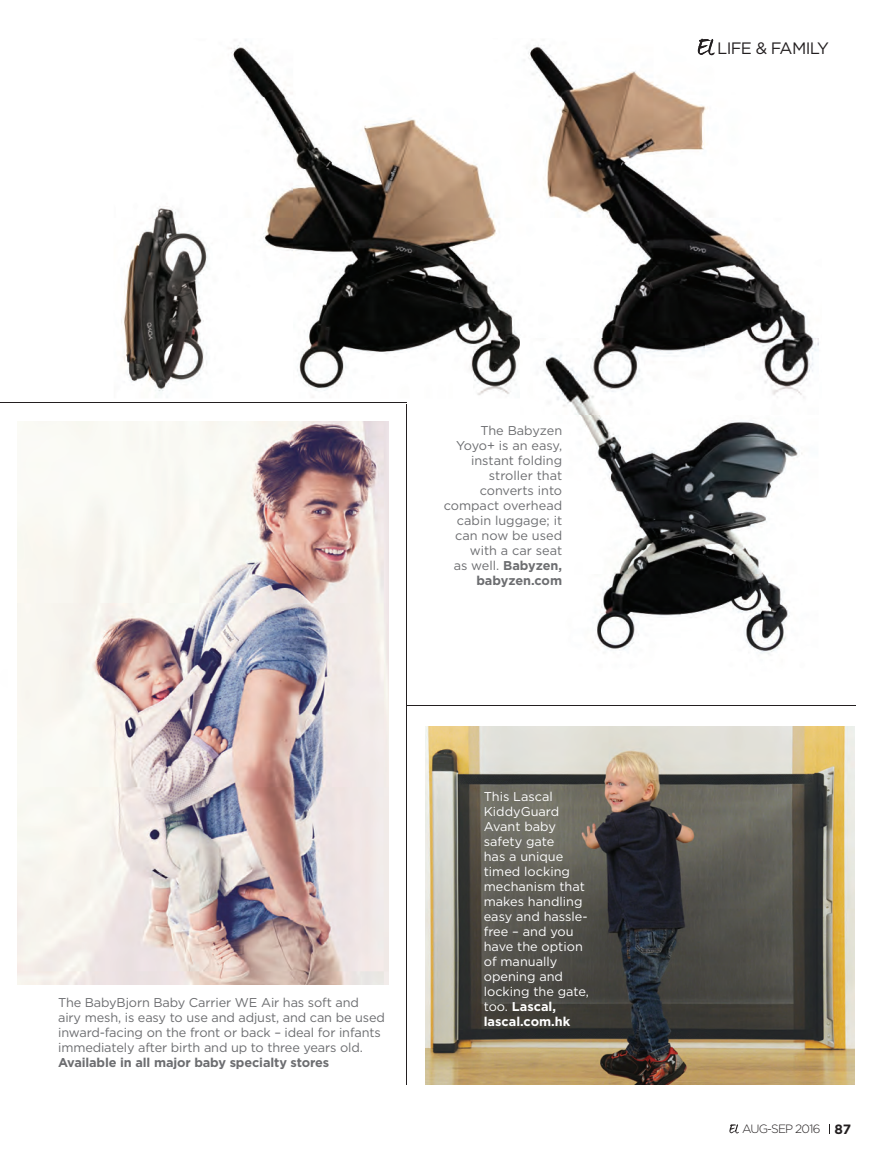
<style>
.page{position:relative;width:893px;height:1170px;background:#fff}
.page>*{position:absolute;margin:0;border:0;box-sizing:border-box;transform-origin:0 0}
.t1{font:16.5px "Gotham";letter-spacing:-.04em;color:#231f20}
.t2{font:12.75px/15px "Gotham";letter-spacing:-.01em;color:#6c6d70;text-align:right}
.t3{font:12.75px/15px "Gotham";color:#fff}
.t4{font:700 12.75px "Gotham";letter-spacing:-.01em;color:#6c6d70}
.t5{font:300 12px "Gotham";letter-spacing:-.075em;color:#231f20}
.s1{color:#6d6e71}
.s2{font-weight:700}
.s3{font-weight:700;color:#6d6e71}
.s4{font-weight:700;font-size:13.5px}
</style>
<div class="page">
<svg style="left:729px;top:1124px;width:10px;height:9px"></svg>
<img style="left:426px;top:726px;width:428px;height:358px">
<img style="left:17px;top:421px;width:372px;height:563px">
<img style="left:121px;top:38px;width:698px;height:360px">
<img style="left:719px;top:42px;width:100px;height:12px">
<img style="left:698px;top:39px;width:17px;height:16px">
<hr style="left:0;top:402px;width:407px;height:1px;background:#231f20">
<hr style="left:406px;top:705px;width:450px;height:1px;background:#231f20">
<hr style="left:406px;top:404px;width:1px;height:680px;background:#231f20">
<img style="left:521px;top:339px;width:297px;height:315px">
<img style="left:521px;top:425px;width:41px;height:12px">
<img style="left:521px;top:440px;width:41px;height:12px">
<img style="left:521px;top:455px;width:41px;height:12px">
<img style="left:521px;top:470px;width:41px;height:10px">
<img style="left:521px;top:485px;width:41px;height:10px">
<img style="left:521px;top:500px;width:41px;height:12px">
<img style="left:521px;top:515px;width:41px;height:12px">
<img style="left:521px;top:530px;width:41px;height:10px">
<img style="left:521px;top:545px;width:41px;height:10px">
<img style="left:521px;top:560px;width:41px;height:12px">
<img style="left:521px;top:575px;width:41px;height:12px">
<p class="t1" style="left:717px;top:43px;width:113px">LIFE &amp; FAMILY</p>
<p class="t2" style="left:444px;top:424px;width:120px">The B<span class="s1">abyzen<br></span>Yoyo+ is a<span class="s1">n easy, </span>instant <span class="s1">folding </span>stroll<span class="s1">er that </span>conve<span class="s1">rts into </span>compact ov<span class="s1">erhead </span>cabin lug<span class="s1">gage; it </span>can now b<span class="s1">e used </span>with a c<span class="s1">ar seat<br></span>as well. <span class="s2">Ba</span><span class="s3">byzen, </span><span class="s2">babyz</span><span class="s3">en.com</span></p>
<p class="t2" style="left:58px;top:996px;width:328px;text-align:left">The BabyBjorn Baby Carrier WE Air has soft and airy mesh, is easy to use and adjust, and can be used inward-facing on the front or back – ideal for infants immediately after birth and up to three years old.</p>
<p class="t4" style="left:58px;top:1057px;width:272px">Available in all major baby specialty stores</p>
<p class="t3" style="left:484px;top:790px;width:107px">This Lascal<br>KiddyGuard<br>Avant baby safety gate<br>has a unique timed locking mechanism that makes handling easy and hassle&shy;free – and you have the option of manually opening and locking the gate, too. <span class="s2">Lascal, lascal.com.hk</span></p>
<p class="t5" style="left:742px;top:1124px;width:110px">AUG-SEP 2016 <span class="s4">87</span></p>
</div>
